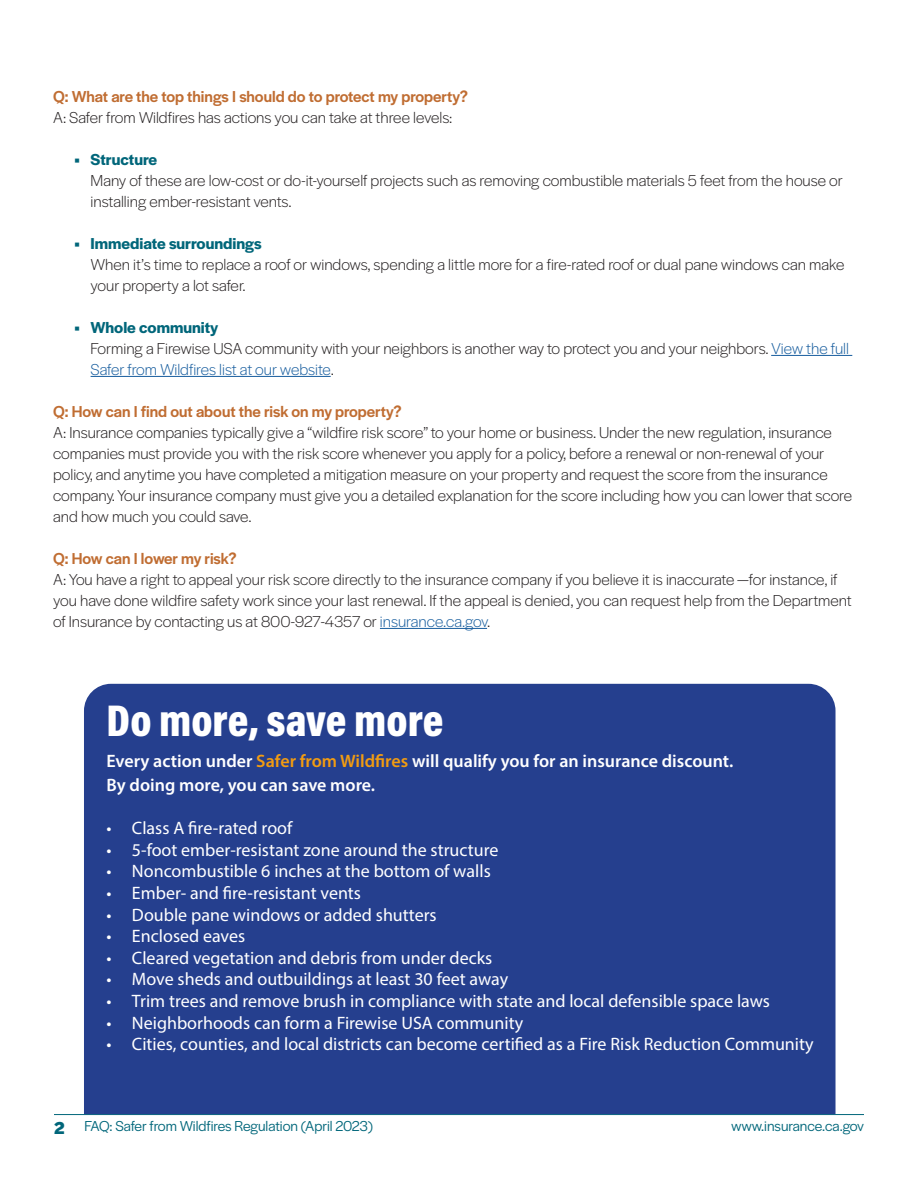
<style>
.page{position:relative;width:918px;height:1188px;background:#fff}
.page>*{position:absolute;margin:0;border:0;box-sizing:border-box;transform-origin:0 0}
.t1{font:900 45px "Acumin Pro Cond";color:#fff}
.t2{font:18px "Myriad Pro";color:#fff}
.t3{font:600 18px/24px "Myriad Pro";color:#fff}
.text{font:300 16.5px/21px "Halyard Display";color:#231f20}
.question{font:500 16.5px "Halyard Display";color:#c06d32}
.t4{font:600 16.5px "Halyard Display";color:#01667a}
.t5{font:15px "Halyard Display";letter-spacing:-.005em;color:#01667a}
.s1{color:#175d9e}
.s2{color:#f29c12}
.s3{font-weight:700;font-size:18px}
</style>
<div class="page">
<hr style="left:54px;top:1114px;width:810px;height:1px;background:#01667a">
<hr style="left:771px;top:355px;width:81px;height:1px;background:#175d9e">
<hr style="left:91px;top:376px;width:240px;height:1px;background:#175d9e">
<hr style="left:380px;top:628px;width:107px;height:1px;background:#175d9e">
<div style="left:84px;top:684px;width:752px;height:430px;background:#253f8e"></div>
<p class="question" style="left:53px;top:85px;width:417px">Q: What are the top things I should do to protect my property?</p>
<p class="text" style="left:53px;top:106px;width:401px">A: Safer from Wildfires has actions you can take at three levels:</p>
<p class="t4" style="left:74px;top:147px;width:85px">• Structure</p>
<p class="text" style="left:91px;top:169px;width:754px">Many of these are low-cost or do-it-yourself projects such as removing combustible materials 5 feet from the house or installing ember-resistant vents.</p>
<p class="t4" style="left:74px;top:231px;width:189px">• Immediate surroundings</p>
<p class="text" style="left:91px;top:253px;width:755px">When it’s time to replace a roof or windows, spending a little more for a fire-rated roof or dual pane windows can make your property a lot safer.</p>
<p class="t4" style="left:74px;top:315px;width:146px">• Whole community</p>
<p class="text" style="left:91px;top:337px;width:760px">Forming a Firewise USA community with your neighbors is another way to protect you and your neighbors. <span class="s1">View the full<br>Safer from Wildfires list at our website</span>.</p>
<p class="question" style="left:53px;top:400px;width:350px">Q: How can I find out about the risk on my property?</p>
<p class="text" style="left:53px;top:421px;width:801px">A: Insurance companies typically give a “wildfire risk score” to your home or business. Under the new regulation, insurance companies must provide you with the risk score whenever you apply for a policy, before a renewal or non-renewal of your policy, and anytime you have completed a mitigation measure on your property and request the score from the insurance company. Your insurance company must give you a detailed explanation for the score including how you can lower that score and how much you could save.</p>
<p class="question" style="left:53px;top:547px;width:185px">Q: How can I lower my risk?</p>
<p class="text" style="left:53px;top:568px;width:800px">A: You have a right to appeal your risk score directly to the insurance company if you believe it is inaccurate —for instance, if you have done wildfire safety work since your last renewal. If the appeal is denied, you can request help from the Department of Insurance by contacting us at 800-927-4357 or <span class="s1">insurance.ca.gov</span>.</p>
<p class="t1" style="left:106px;top:691px;width:339px">Do more, save more</p>
<p class="t3" style="left:106px;top:749px;width:628px">Every action under <span class="s2">Safer from Wildfires</span> will qualify you for an insurance discount.<br>By doing more, you can save more.</p>
<p class="t2" style="left:106px;top:817px;width:187px">• Class A fire-rated roof</p>
<p class="t2" style="left:106px;top:839px;width:393px">• 5-foot ember-resistant zone around the structure</p>
<p class="t2" style="left:106px;top:860px;width:386px">• Noncombustible 6 inches at the bottom of walls</p>
<p class="t2" style="left:106px;top:882px;width:256px">• Ember- and fire-resistant vents</p>
<p class="t2" style="left:106px;top:904px;width:332px">• Double pane windows or added shutters</p>
<p class="t2" style="left:106px;top:925px;width:140px">• Enclosed eaves</p>
<p class="t2" style="left:106px;top:947px;width:387px">• Cleared vegetation and debris from under decks</p>
<p class="t2" style="left:106px;top:968px;width:403px">• Move sheds and outbuildings at least 30 feet away</p>
<p class="t2" style="left:106px;top:990px;width:665px">• Trim trees and remove brush in compliance with state and local defensible space laws</p>
<p class="t2" style="left:106px;top:1012px;width:418px">• Neighborhoods can form a Firewise USA community</p>
<p class="t2" style="left:106px;top:1033px;width:709px">• Cities, counties, and local districts can become certified as a Fire Risk Reduction Community</p>
<p class="t5" style="left:54px;top:1115px;width:320px"><span class="s3">2</span> FAQ: Safer from Wildfires Regulation (April 2023)</p>
<p class="t5" style="left:731px;top:1115px;width:134px">www.insurance.ca.gov</p>
</div>
